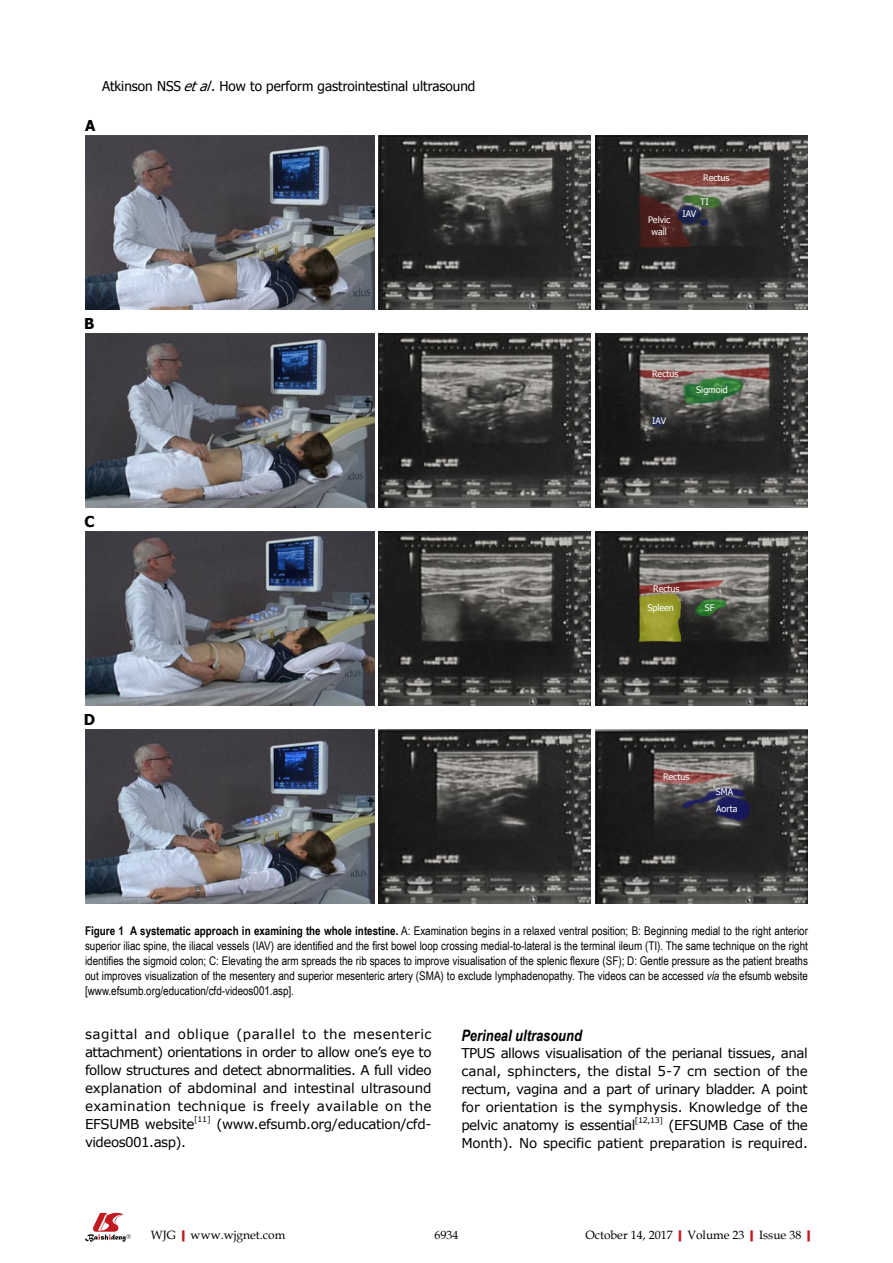
<style>
.page{position:relative;width:893px;height:1263px;background:#fff}
.page>*{position:absolute;margin:0;border:0;box-sizing:border-box;transform-origin:0 0}
.t1{font:italic 700 15.75px "Arial Narrow";color:#000}
.t2{font:700 15px "Tahoma";color:#000}
.t3{font:13.5px/18px "Verdana";letter-spacing:-.015em;color:#000;text-align:justify}
.t4{font:13.5px "Tahoma";color:#000}
.t5{font:13.5px "Verdana";letter-spacing:-.04em;color:#000}
.t6{font:12px/15px "Arial Narrow";color:#000;text-align:justify}
.t7{font:12px "Book Antiqua";color:#000}
.t8{font:9px/12px "Tahoma";color:#fff}
.t9{font:7.8px "Verdana";color:#000}
.s1{font-style:italic}
.s2{font-weight:700}
.s3{font-weight:700;color:#c01920}
</style>
<div class="page">
<svg style="left:85px;top:1213px;width:46px;height:29px"></svg>
<img style="left:595px;top:729px;width:213px;height:175px">
<img style="left:595px;top:531px;width:213px;height:175px">
<img style="left:85px;top:135px;width:289px;height:174px">
<img style="left:378px;top:135px;width:213px;height:174px">
<img style="left:595px;top:135px;width:213px;height:174px">
<img style="left:85px;top:333px;width:289px;height:175px">
<img style="left:378px;top:333px;width:213px;height:175px">
<img style="left:595px;top:333px;width:213px;height:175px">
<img style="left:85px;top:531px;width:289px;height:175px">
<img style="left:378px;top:531px;width:213px;height:174px">
<img style="left:85px;top:729px;width:289px;height:175px">
<img style="left:378px;top:729px;width:213px;height:175px">
<p class="t4" style="left:102px;top:77px;width:375px">Atkinson NSS <span class="s1">etal</span>. How to perform gastrointestinal ultrasound</p>
<p class="t2" style="left:85px;top:115px;width:12px">A</p>
<p class="t2" style="left:84px;top:313px;width:12px">B</p>
<p class="t2" style="left:84px;top:511px;width:12px">C</p>
<p class="t2" style="left:84px;top:709px;width:13px">D</p>
<p class="t8" style="left:648px;top:213px;width:24px;text-align:center">Pelvic wall</p>
<p class="t8" style="left:703px;top:171px;width:28px">Rectus</p>
<p class="t8" style="left:700px;top:195px;width:10px">TI</p>
<p class="t8" style="left:682px;top:208px;width:15px">IAV</p>
<p class="t8" style="left:652px;top:367px;width:28px">Rectus</p>
<p class="t8" style="left:652px;top:415px;width:15px">IAV</p>
<p class="t8" style="left:696px;top:383px;width:33px">Sigmoid</p>
<p class="t8" style="left:647px;top:578px;width:34px;line-height:19.5px;text-indent:6px">Rectus<br>Spleen</p>
<p class="t8" style="left:705px;top:601px;width:11px">SF</p>
<p class="t8" style="left:663px;top:770px;width:28px">Rectus</p>
<p class="t8" style="left:716px;top:782px;width:23px;line-height:17.2px">SMA<br>Aorta</p>
<p class="t6" style="left:85px;top:923px;width:724px"><span class="s2">Figure 1 A systematic approach in examining the whole intestine.</span> A: Examination begins in a relaxed ventral position; B: Beginning medial to the right anterior superior iliac spine, the iliacal vessels (IAV) are identified and the first bowel loop crossing medial-to-lateral is the terminal ileum (TI). The same technique on the right identifies the sigmoid colon; C: Elevating the arm spreads the rib spaces to improve visualisation of the splenic flexure (SF); D: Gentle pressure as the patient breaths out improves visualization of the mesentery and superior mesenteric artery (SMA) to exclude lymphadenopathy. The videos can be accessed <span class="s1">via</span> the efsumb website [www.efsumb.org/education/cfd-videos001.asp].</p>
<p class="t3" style="left:85px;top:1025px;width:348px">sagittal and oblique (parallel to the mesenteric attachment) orientations in order to allow one’s eye to follow structures and detect abnormalities. A full video explanation of abdominal and intestinal ultrasound examination technique is freely available on the EFSUMB website</p>
<p class="t9" style="left:194px;top:1114px;width:18px">[11]</p>
<p class="t3" style="left:216px;top:1115px;width:217px">(www.efsumb.org/education/cfd-</p>
<p class="t5" style="left:85px;top:1133px;width:103px">videos001.asp).</p>
<p class="t1" style="left:461px;top:1023px;width:122px">Perineal ultrasound</p>
<p class="t3" style="left:461px;top:1043px;width:348px">TPUS allows visualisation of the perianal tissues, anal canal, sphincters, the distal 5-7 cm section of the rectum, vagina and a part of urinary bladder. A point for orientation is the symphysis. Knowledge of the pelvic anatomy is essential</p>
<p class="t9" style="left:635px;top:1115px;width:30px">[12,13]</p>
<p class="t3" style="left:461px;top:1115px;width:348px;text-align:right">(EFSUMB Case of the<br>Month). No specific patient preparation is required.</p>
<p class="t7" style="left:151px;top:1226px;width:136px">WJG<span class="s3">|</span>www.wjgnet.com</p>
<p class="t7" style="left:434px;top:1226px;width:25px">6934</p>
<p class="t7" style="left:585px;top:1226px;width:232px">October 14, 2017<span class="s3">|</span>Volume 23<span class="s3">|</span>Issue 38<span class="s3">|</span></p>
</div>
